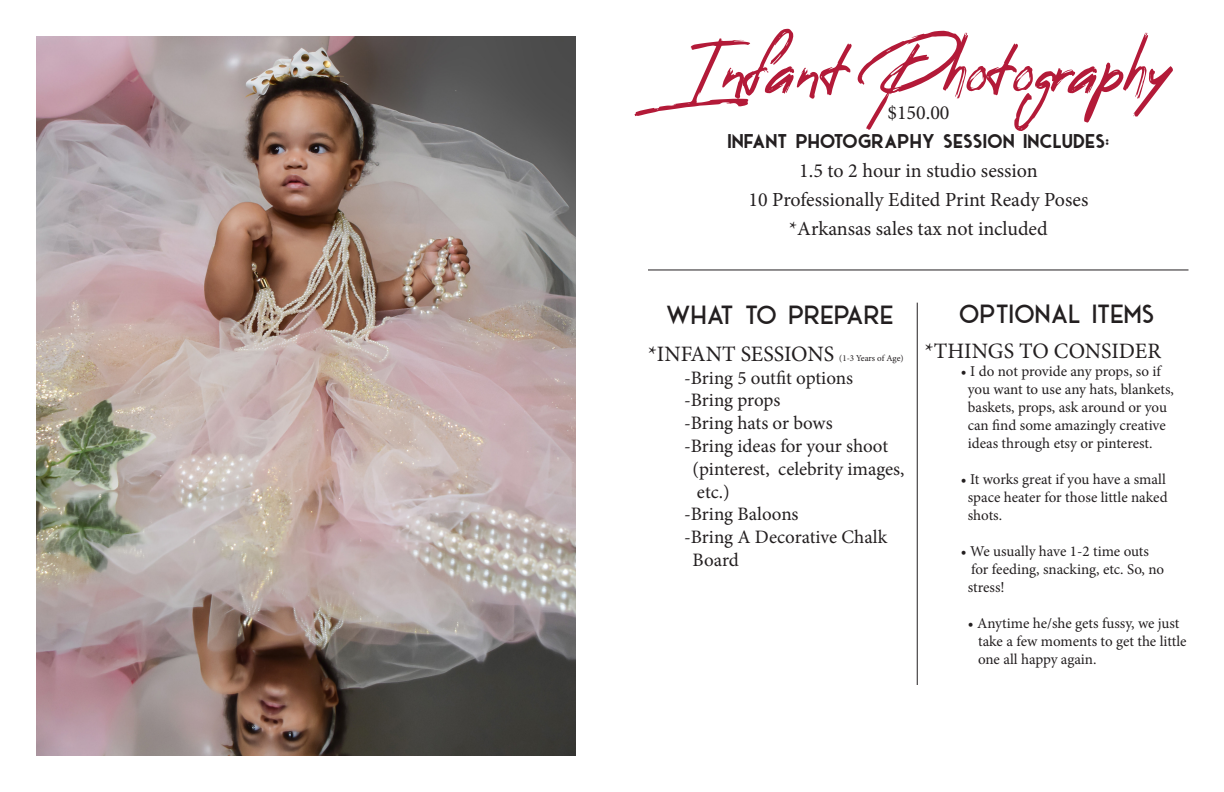
<style>
.page{position:relative;width:1224px;height:792px;background:#fff}
.page>*{position:absolute;margin:0;border:0;box-sizing:border-box;transform-origin:0 0}
.t1{font:58px "Reey";color:#b31a38}
.t2{font:700 25px "Ace Sans";color:#231f20}
.t3{font:22px "Minion Pro";color:#231f20}
.t4{font:20px/29px "Minion Pro";color:#231f20;text-align:center}
.t5{font:19px "Minion Pro";letter-spacing:-.005em;color:#231f20}
.t6{font:900 18px "Ace Sans";color:#231f20}
.t7{font:15px/18px "Minion Pro";letter-spacing:-.005em;color:#231f20}
.t8{font:9px "Minion Pro";letter-spacing:-.01em;color:#231f20}
</style>
<div class="page">
<img style="left:36px;top:36px;width:540px;height:720px">
<hr style="left:648px;top:270px;width:540px;height:1px;background:#231f20">
<hr style="left:917px;top:303px;width:1px;height:382px;background:#231f20">
<h1 class="t1" style="left:667px;top:40px;width:504px">Infant Photography</h1>
<h3 class="t4" style="left:887px;top:98px;width:64px">$150.00</h3>
<p class="t6" style="left:728px;top:127px;width:383px">INFANT PHOTOGRAPHY SESSION INCLUDES:</p>
<h3 class="t4" style="left:749px;top:156px;width:341px">1.5 to 2 hour in studio session<br>10 Professionally Edited Print Ready Poses *Arkansas sales tax not included</h3>
<h2 class="t2" style="left:666px;top:295px;width:229px">WHAT TO PREPARE</h2>
<h3 class="t3" style="left:648px;top:339px;width:188px">*INFANT SESSIONS</h3>
<p class="t8" style="left:839px;top:352px;width:66px">(1-3 Years of Age)</p>
<p class="t5" style="left:684px;top:365px;width:171px">-Bring 5 outfit options</p>
<p class="t5" style="left:684px;top:388px;width:98px">-Bring props</p>
<p class="t5" style="left:684px;top:410px;width:150px">-Bring hats or bows</p>
<p class="t5" style="left:684px;top:433px;width:206px">-Bring ideas for your shoot</p>
<p class="t5" style="left:693px;top:456px;width:213px">(pinterest, celebrity images,</p>
<p class="t5" style="left:697px;top:479px;width:34px">etc.)</p>
<p class="t5" style="left:684px;top:502px;width:116px">-Bring Baloons</p>
<p class="t5" style="left:684px;top:524px;width:205px">-Bring A Decorative Chalk</p>
<p class="t5" style="left:693px;top:547px;width:48px">Board</p>
<h2 class="t2" style="left:959px;top:294px;width:197px">OPTIONAL ITEMS</h2>
<h3 class="t3" style="left:925px;top:336px;width:238px">*THINGS TO CONSIDER</h3>
<p class="t7" style="left:968px;top:362px;width:208px;text-indent:-7px">• I do not provide any props, so if you want to use any hats, blankets, baskets, props, ask around or you can find some amazingly creative ideas through etsy or pinterest.</p>
<p class="t7" style="left:968px;top:470px;width:201px;text-align:justify;text-indent:-7px">• It works great if you have a small space heater for those little naked shots.</p>
<p class="t7" style="left:968px;top:542px;width:198px;text-indent:-7px">• We usually have 1-2 time outs for feeding, snacking, etc. So, no stress!</p>
<p class="t7" style="left:978px;top:614px;width:210px;text-indent:-10px">• Anytime he/she gets fussy, we just take a few moments to get the little one all happy again.</p>
</div>
